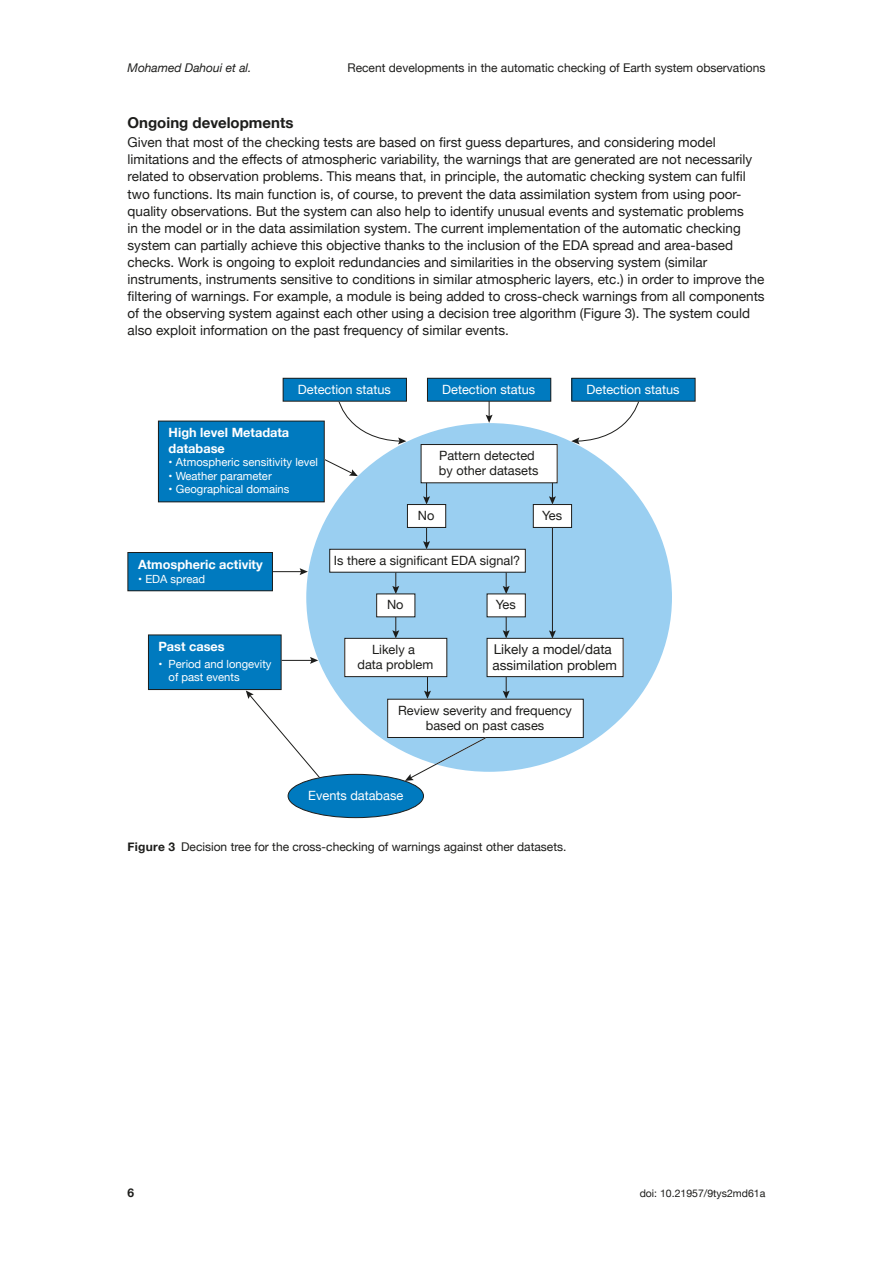
<style>
.page{position:relative;width:893px;height:1263px;background:#fff}
.page>*{position:absolute;margin:0;border:0;box-sizing:border-box;transform-origin:0 0}
.t1{font:700 15px "Helvetica Neue";color:#1d1d1b}
.t2{font:13.5px/17.1px "Helvetica Neue";color:#1d1d1b}
.t3{font:12.75px/15px "Helvetica Neue";color:#1d1d1b;text-align:center}
.t4{font:12.75px "Helvetica Neue";color:#fff}
.t5{font:700 12.75px/15.3px "Helvetica Neue";color:#fff}
.t6{font:12px "Helvetica Neue";color:#1d1d1b}
.t7{font:italic 12px "Helvetica Neue";color:#1d1d1b}
.t8{font:700 12px "Helvetica Neue";color:#1d1d1b}
.t9{font:11.25px/13.5px "Helvetica Neue";color:#fff}
.t10{font:10.5px "Helvetica Neue";color:#1d1d1b}
.s1{font-weight:700}
</style>
<div class="page">
<div style="left:306px;top:423px;width:366px;height:349px;background:#9acff1;border-radius:50%"></div>
<div style="left:283px;top:378px;width:123px;height:23px;background:#007abf"></div>
<div style="left:283px;top:378px;width:124px;height:24px;border:1px solid #1d1d1b"></div>
<div style="left:427px;top:378px;width:124px;height:23px;background:#007abf"></div>
<div style="left:427px;top:378px;width:124px;height:24px;border:1px solid #1d1d1b"></div>
<div style="left:407px;top:504px;width:39px;height:23px;background:#fff"></div>
<div style="left:407px;top:504px;width:39px;height:24px;border:1px solid #1d1d1b"></div>
<div style="left:533px;top:504px;width:39px;height:23px;background:#fff"></div>
<div style="left:533px;top:504px;width:39px;height:24px;border:1px solid #1d1d1b"></div>
<div style="left:421px;top:444px;width:136px;height:39px;background:#fff"></div>
<div style="left:421px;top:444px;width:136px;height:39px;border:1px solid #1d1d1b"></div>
<div style="left:330px;top:549px;width:195px;height:23px;background:#fff"></div>
<div style="left:329px;top:549px;width:197px;height:24px;border:1px solid #1d1d1b"></div>
<div style="left:148px;top:635px;width:133px;height:54px;background:#007abf"></div>
<div style="left:148px;top:634px;width:133px;height:56px;border:1px solid #1d1d1b"></div>
<div style="left:388px;top:699px;width:195px;height:38px;background:#fff"></div>
<div style="left:387px;top:699px;width:197px;height:39px;border:1px solid #1d1d1b"></div>
<div style="left:345px;top:638px;width:102px;height:39px;background:#fff"></div>
<div style="left:344px;top:638px;width:103px;height:39px;border:1px solid #1d1d1b"></div>
<div style="left:487px;top:638px;width:136px;height:39px;background:#fff"></div>
<div style="left:487px;top:638px;width:136px;height:39px;border:1px solid #1d1d1b"></div>
<div style="left:572px;top:378px;width:123px;height:23px;background:#007abf"></div>
<div style="left:571px;top:378px;width:124px;height:24px;border:1px solid #1d1d1b"></div>
<svg style="left:423px;top:483px;width:7px;height:21px"></svg>
<svg style="left:486px;top:401px;width:7px;height:22px"></svg>
<svg style="left:549px;top:483px;width:7px;height:21px"></svg>
<svg style="left:423px;top:527px;width:7px;height:22px"></svg>
<svg style="left:392px;top:617px;width:7px;height:21px"></svg>
<svg style="left:424px;top:677px;width:7px;height:22px"></svg>
<svg style="left:503px;top:677px;width:7px;height:22px"></svg>
<svg style="left:405px;top:737px;width:81px;height:44px"></svg>
<div style="left:377px;top:594px;width:38px;height:23px;background:#fff"></div>
<svg style="left:392px;top:572px;width:7px;height:22px"></svg>
<div style="left:487px;top:594px;width:38px;height:23px;background:#fff"></div>
<svg style="left:503px;top:572px;width:7px;height:22px"></svg>
<svg style="left:503px;top:617px;width:7px;height:21px"></svg>
<hr style="left:552px;top:527px;width:1px;height:106px;background:#1d1d1b">
<svg style="left:549px;top:630px;width:7px;height:9px"></svg>
<div style="left:288px;top:774px;width:135px;height:44px;background:#007abf;border-radius:50%"></div>
<div style="left:288px;top:774px;width:136px;height:44px;border:1px solid #1d1d1b;border-radius:50%"></div>
<svg style="left:246px;top:690px;width:75px;height:89px"></svg>
<hr style="left:281px;top:660px;width:32px;height:1px;background:#1d1d1b">
<svg style="left:310px;top:657px;width:8px;height:7px"></svg>
<div style="left:128px;top:552px;width:144px;height:39px;background:#007abf"></div>
<div style="left:128px;top:552px;width:145px;height:39px;border:1px solid #1d1d1b"></div>
<svg style="left:273px;top:568px;width:35px;height:7px"></svg>
<div style="left:158px;top:421px;width:166px;height:81px;background:#007abf"></div>
<div style="left:158px;top:421px;width:167px;height:81px;border:1px solid #1d1d1b"></div>
<svg style="left:324px;top:459px;width:34px;height:17px"></svg>
<svg style="left:338px;top:401px;width:68px;height:43px"></svg>
<svg style="left:571px;top:401px;width:68px;height:43px"></svg>
<p class="t7" style="left:128px;top:59px;width:126px">Mohamed Dahoui et al.</p>
<p class="t6" style="left:347px;top:59px;width:419px">Recent developments in the automatic checking of Earth system observations</p>
<p class="t1" style="left:128px;top:111px;width:167px">Ongoing developments</p>
<p class="t2" style="left:128px;top:135px;width:639px">Given that most of the checking tests are based on first guess departures, and considering model limitations and the effects of atmospheric variability, the warnings that are generated are not necessarily related to observation problems. This means that, in principle, the automatic checking system can fulfil two functions. Its main function is, of course, to prevent the data assimilation system from using poor&shy;quality observations. But the system can also help to identify unusual events and systematic problems<br>in the model or in the data assimilation system. The current implementation of the automatic checking system can partially achieve this objective thanks to the inclusion of the EDA spread and area-based checks. Work is ongoing to exploit redundancies and similarities in the observing system (similar instruments, instruments sensitive to conditions in similar atmospheric layers, etc.) in order to improve the filtering of warnings. For example, a module is being added to cross-check warnings from all components of the observing system against each other using a decision tree algorithm (Figure 3). The system could also exploit information on the past frequency of similar events.</p>
<p class="t4" style="left:298px;top:380px;width:95px">Detection status</p>
<p class="t4" style="left:442px;top:380px;width:95px">Detection status</p>
<p class="t5" style="left:169px;top:426px;width:122px">High level Metadata database</p>
<p class="t9" style="left:169px;top:456px;width:151px">• Atmospheric sensitivity level</p>
<p class="t9" style="left:169px;top:470px;width:105px">• Weather parameter</p>
<p class="t9" style="left:169px;top:483px;width:122px">• Geographical domains</p>
<p class="t5" style="left:138px;top:558px;width:126px">Atmospheric activity</p>
<p class="t9" style="left:138px;top:573px;width:69px">• EDA spread</p>
<p class="t3" style="left:439px;top:448px;width:101px;text-align:left">Pattern detected by other datasets</p>
<p class="t3" style="left:418px;top:508px;width:18px">No</p>
<p class="t3" style="left:542px;top:508px;width:22px">Yes</p>
<p class="t3" style="left:334px;top:553px;width:188px">Is there a significant EDA signal?</p>
<p class="t3" style="left:387px;top:598px;width:18px">No</p>
<p class="t3" style="left:496px;top:598px;width:22px">Yes</p>
<p class="t4" style="left:586px;top:380px;width:95px">Detection status</p>
<p class="t5" style="left:158px;top:639px;width:68px">Past cases</p>
<p class="t9" style="left:169px;top:657px;width:104px;text-indent:-10px">• Period and longevity of past events</p>
<p class="t3" style="left:357px;top:642px;width:77px">Likely a<br>data problem</p>
<p class="t2" style="left:492px;top:641px;width:126px;line-height:16.2px">Likely a model/data assimilation problem</p>
<p class="t3" style="left:398px;top:703px;width:175px">Review severity and frequency based on past cases</p>
<p class="t4" style="left:308px;top:787px;width:96px">Events database</p>
<p class="t6" style="left:128px;top:838px;width:440px"><span class="s1">Figure 3</span> Decision tree for the cross-checking of warnings against other datasets.</p>
<p class="t8" style="left:128px;top:1183px;width:8px">6</p>
<p class="t10" style="left:640px;top:1186px;width:127px">doi: 10.21957/9tys2md61a</p>
</div>
